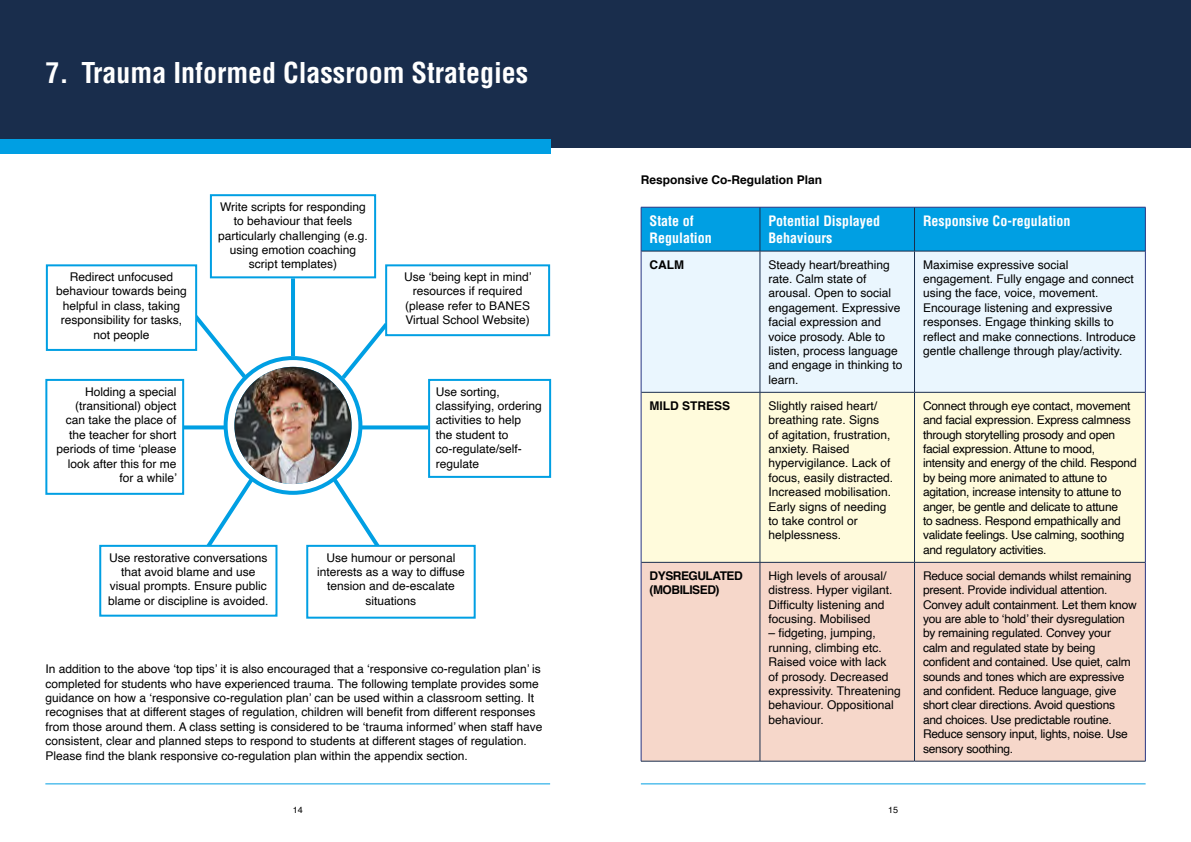
<style>
.page{position:relative;width:1191px;height:842px;background:#fff}
.page>*{position:absolute;margin:0;border:0;box-sizing:border-box;transform-origin:0 0}
.Section_header{font:700 condensed 28px "Helvetica LT Std";color:#fff}
.Body{font:700 condensed 14px/16.8px "Helvetica LT Std";color:#fff}
.Body-2{font:12px/14.4px "Helvetica";color:#000}
.Body-3{font:12px/14.4px "Helvetica";letter-spacing:-.02em;color:#000}
.Body-4{font:700 12px "Helvetica";color:#000}
.Body-5{font:700 12px/14.4px "Helvetica";letter-spacing:-.04em;color:#000}
.t1{font:9px "Helvetica";color:#000}
</style>
<div class="page">
<hr style="left:45px;top:783px;width:505px;height:1px;background:#009fe3">
<hr style="left:641px;top:783px;width:504px;height:1px;background:#009fe3">
<div style="left:0;top:0;width:1191px;height:147px;background:#192d4c"></div>
<div style="left:0;top:139px;width:550px;height:15px;background:#009fe3"></div>
<div style="left:642px;top:208px;width:503px;height:43px;background:#009fe3"></div>
<div style="left:642px;top:252px;width:503px;height:140px;background:#eaf6fe"></div>
<div style="left:642px;top:393px;width:503px;height:169px;background:#fffbdc"></div>
<div style="left:642px;top:563px;width:503px;height:198px;background:#f6d7ca"></div>
<hr style="left:641px;top:207px;width:119px;height:1px;background:#283583">
<hr style="left:641px;top:207px;width:1px;height:44px;background:#283583">
<hr style="left:760px;top:207px;width:154px;height:1px;background:#283583">
<hr style="left:914px;top:207px;width:231px;height:1px;background:#283583">
<hr style="left:1145px;top:207px;width:1px;height:44px;background:#283583">
<hr style="left:641px;top:251px;width:1px;height:141px;background:#283583">
<hr style="left:1145px;top:251px;width:1px;height:141px;background:#283583">
<hr style="left:641px;top:392px;width:1px;height:170px;background:#283583">
<hr style="left:1145px;top:392px;width:1px;height:170px;background:#283583">
<hr style="left:641px;top:562px;width:1px;height:199px;background:#283583">
<hr style="left:1145px;top:562px;width:1px;height:199px;background:#283583">
<hr style="left:759px;top:207px;width:1px;height:44px;background:#192d4c">
<hr style="left:914px;top:207px;width:1px;height:44px;background:#192d4c">
<hr style="left:641px;top:251px;width:119px;height:1px;background:#192d4c">
<hr style="left:760px;top:251px;width:154px;height:1px;background:#192d4c">
<hr style="left:759px;top:251px;width:1px;height:141px;background:#192d4c">
<hr style="left:914px;top:251px;width:231px;height:1px;background:#192d4c">
<hr style="left:914px;top:251px;width:1px;height:141px;background:#192d4c">
<hr style="left:641px;top:392px;width:119px;height:1px;background:#192d4c">
<hr style="left:760px;top:392px;width:154px;height:1px;background:#192d4c">
<hr style="left:759px;top:393px;width:1px;height:169px;background:#192d4c">
<hr style="left:914px;top:392px;width:231px;height:1px;background:#192d4c">
<hr style="left:914px;top:393px;width:1px;height:169px;background:#192d4c">
<hr style="left:641px;top:562px;width:119px;height:1px;background:#192d4c">
<hr style="left:760px;top:562px;width:154px;height:1px;background:#192d4c">
<hr style="left:759px;top:563px;width:1px;height:198px;background:#192d4c">
<hr style="left:914px;top:562px;width:231px;height:1px;background:#192d4c">
<hr style="left:914px;top:563px;width:1px;height:198px;background:#192d4c">
<hr style="left:641px;top:761px;width:119px;height:1px;background:#192d4c">
<hr style="left:760px;top:761px;width:154px;height:1px;background:#192d4c">
<hr style="left:914px;top:761px;width:231px;height:1px;background:#192d4c">
<img style="left:234px;top:367px;width:117px;height:117px;border-radius:59px">
<hr style="left:291px;top:278px;width:4px;height:78px;background:#009fe3">
<svg style="left:337px;top:323px;width:55px;height:60px"></svg>
<svg style="left:184px;top:304px;width:67px;height:79px"></svg>
<svg style="left:184px;top:425px;width:40px;height:4px"></svg>
<svg style="left:362px;top:425px;width:66px;height:4px"></svg>
<svg style="left:195px;top:473px;width:63px;height:72px"></svg>
<svg style="left:328px;top:473px;width:57px;height:72px"></svg>
<div style="left:210px;top:194px;width:166px;height:84px;border:2px solid #009fe3"></div>
<div style="left:47px;top:265px;width:149px;height:85px;background:#fff"></div>
<div style="left:46px;top:264px;width:151px;height:87px;border:2px solid #009fe3"></div>
<div style="left:386px;top:265px;width:163px;height:70px;background:#fff"></div>
<div style="left:385px;top:264px;width:165px;height:72px;border:2px solid #009fe3"></div>
<div style="left:45px;top:379px;width:139px;height:116px;border:2px solid #009fe3"></div>
<div style="left:428px;top:379px;width:123px;height:99px;border:2px solid #009fe3"></div>
<div style="left:99px;top:545px;width:178px;height:72px;border:2px solid #009fe3"></div>
<div style="left:306px;top:545px;width:170px;height:74px;border:2px solid #009fe3"></div>
<div style="left:224px;top:356px;width:138px;height:139px;border:4px solid #009fe3;border-radius:50%"></div>
<p class="Section_header" style="left:45px;top:55px;width:484px">7. Trauma Informed Classroom Strategies</p>
<p class="Body-2" style="left:218px;top:200px;width:151px;text-align:center">Write scripts for responding to behaviour that feels particularly challenging (e.g. using emotion coaching script templates)</p>
<p class="Body-2" style="left:56px;top:270px;width:132px;text-align:center">Redirect unfocused behaviour towards being helpful in class, taking responsibility for tasks, not people</p>
<p class="Body-2" style="left:404px;top:270px;width:129px;text-align:center">Use ‘being kept in mind’ resources if required (please refer to BANES<br>Virtual School Website)</p>
<p class="Body-2" style="left:56px;top:384px;width:122px;text-align:right">Holding a special (transitional) object can take the place of the teacher for short periods of time ‘please look after this for me for a while’</p>
<p class="Body-2" style="left:436px;top:384px;width:108px">Use sorting, classifying, ordering activities to help<br>the student to co-regulate/self&shy;regulate</p>
<p class="Body-2" style="left:108px;top:550px;width:162px;text-align:center">Use restorative conversations that avoid blame and use visual prompts. Ensure public blame or discipline is avoided.</p>
<p class="Body-2" style="left:317px;top:550px;width:149px;text-align:center">Use humour or personal interests as a way to diffuse tension and de-escalate situations</p>
<p class="Body-2" style="left:45px;top:662px;width:498px">In addition to the above ‘top tips’ it is also encouraged that a ‘responsive co-regulation plan’ is completed for students who have experienced trauma. The following template provides some guidance on how a ‘responsive co-regulation plan’ can be used within a classroom setting. It recognises that at different stages of regulation, children will benefit from different responses from those around them. A class setting is considered to be ‘trauma informed’ when staff have consistent, clear and planned steps to respond to students at different stages of regulation.<br>Please find the blank responsive co-regulation plan within the appendix section.</p>
<p class="Body-4" style="left:641px;top:170px;width:183px">Responsive Co-Regulation Plan</p>
<p class="Body" style="left:649px;top:212px;width:64px">State of<br>Regulation</p>
<p class="Body" style="left:768px;top:212px;width:113px">Potential Displayed<br>Behaviours</p>
<p class="Body" style="left:923px;top:212px;width:149px">Responsive Co-regulation</p>
<p class="Body-4" style="left:649px;top:255px;width:36px">CALM</p>
<p class="Body-2" style="left:768px;top:258px;width:136px">Steady heart/breathing rate. Calm state of arousal. Open to social engagement. Expressive facial expression and voice prosody. Able to listen, process language and engage in thinking to learn.</p>
<p class="Body-2" style="left:923px;top:258px;width:214px">Maximise expressive social engagement. Fully engage and connect using the face, voice, movement.<br>Encourage listening and expressive responses. Engage thinking skills to reflect and make connections. Introduce gentle challenge through play/activity.</p>
<p class="Body-4" style="left:649px;top:396px;width:82px">MILD STRESS</p>
<p class="Body-2" style="left:768px;top:399px;width:126px">Slightly raised heart/ breathing rate. Signs<br>of agitation, frustration, anxiety. Raised hypervigilance. Lack of focus, easily distracted.<br>Increased mobilisation.<br>Early signs of needing to take control or helplessness.</p>
<p class="Body-3" style="left:923px;top:399px;width:215px">Connect through eye contact, movement and facial expression. Express calmness through storytelling prosody and open facial expression. Attune to mood, intensity and energy of the child. Respond by being more animated to attune to agitation, increase intensity to attune to anger, be gentle and delicate to attune<br>to sadness. Respond empathically and validate feelings. Use calming, soothing and regulatory activities.</p>
<p class="Body-5" style="left:649px;top:569px;width:95px">DYSREGULATED (MOBILISED)</p>
<p class="Body-2" style="left:768px;top:569px;width:126px">High levels of arousal/ distress. Hyper vigilant.<br>Difficulty listening and focusing. Mobilised</p>
<p class="Body-2" style="left:768px;top:626px;width:134px">– fidgeting, jumping, running, climbing etc.<br>Raised voice with lack<br>of prosody. Decreased expressivity. Threatening behaviour. Oppositional behaviour.</p>
<p class="Body-3" style="left:923px;top:569px;width:215px">Reduce social demands whilst remaining present. Provide individual attention.<br>Convey adult containment. Let them know you are able to ‘hold’ their dysregulation by remaining regulated. Convey your calm and regulated state by being confident and contained. Use quiet, calm sounds and tones which are expressive and confident. Reduce language, give short clear directions. Avoid questions and choices. Use predictable routine.<br>Reduce sensory input, lights, noise. Use sensory soothing.</p>
<p class="t1" style="left:293px;top:802px;width:12px">14</p>
<p class="t1" style="left:888px;top:802px;width:12px">15</p>
</div>
